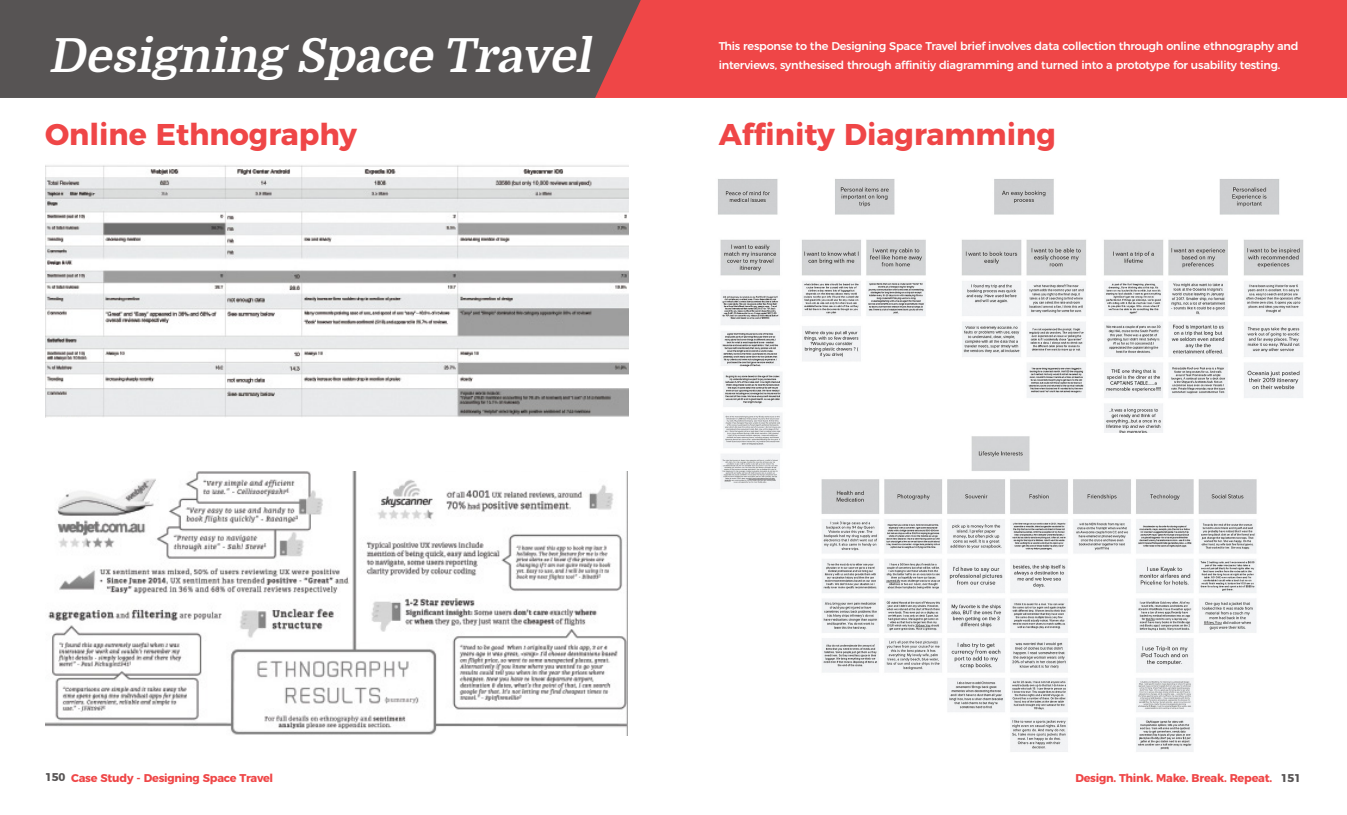
<style>
.page{position:relative;width:1347px;height:815px;background:#fff}
.page>*{position:absolute;margin:0;border:0;box-sizing:border-box;transform-origin:0 0}
.t1{font:italic 700 47.12px "Domine";color:#fff}
.t2{font:700 30px "Montserrat";color:#ef4647}
.t3{font:500 11.25px/19.4px "Montserrat";letter-spacing:-.02em;color:#fff}
.t4{font:700 11.25px "Montserrat";letter-spacing:-.02em;color:#ef4647}
.s1{color:#575454}
</style>
<div class="page">
<div style="left:0;top:0;width:1346px;height:683px;background:#ef4647"></div>
<div style="left:0;top:0;width:641px;height:98px;background:#575454"></div>
<div style="left:0;top:98px;width:1346px;height:712px;background:#fff"></div>
<img style="left:718px;top:179px;width:586px;height:310px">
<img style="left:801px;top:434px;width:467px;height:318px">
<img style="left:45px;top:165px;width:583px;height:252px">
<img style="left:45px;top:471px;width:583px;height:265px">
<h1 class="t1" style="left:49px;top:30px;width:553px">Designing Space Travel</h1>
<p class="t3" style="left:718px;top:35px;width:581px">This response to the Designing Space Travel brief involves data collection through online ethnography and interviews, synthesised through affinitiy diagramming and turned into a prototype for usability testing.</p>
<h2 class="t2" style="left:45px;top:110px;width:314px">Online Ethnography</h2>
<h2 class="t2" style="left:718px;top:110px;width:338px">Affinity Diagramming</h2>
<p class="t4" style="left:45px;top:769px;width:230px"><span class="s1">150</span> Case Study - Designing Space Travel</p>
<p class="t4" style="left:1075px;top:769px;width:227px">Design. Think. Make. Break. Repeat. <span class="s1">151</span></p>
</div>
